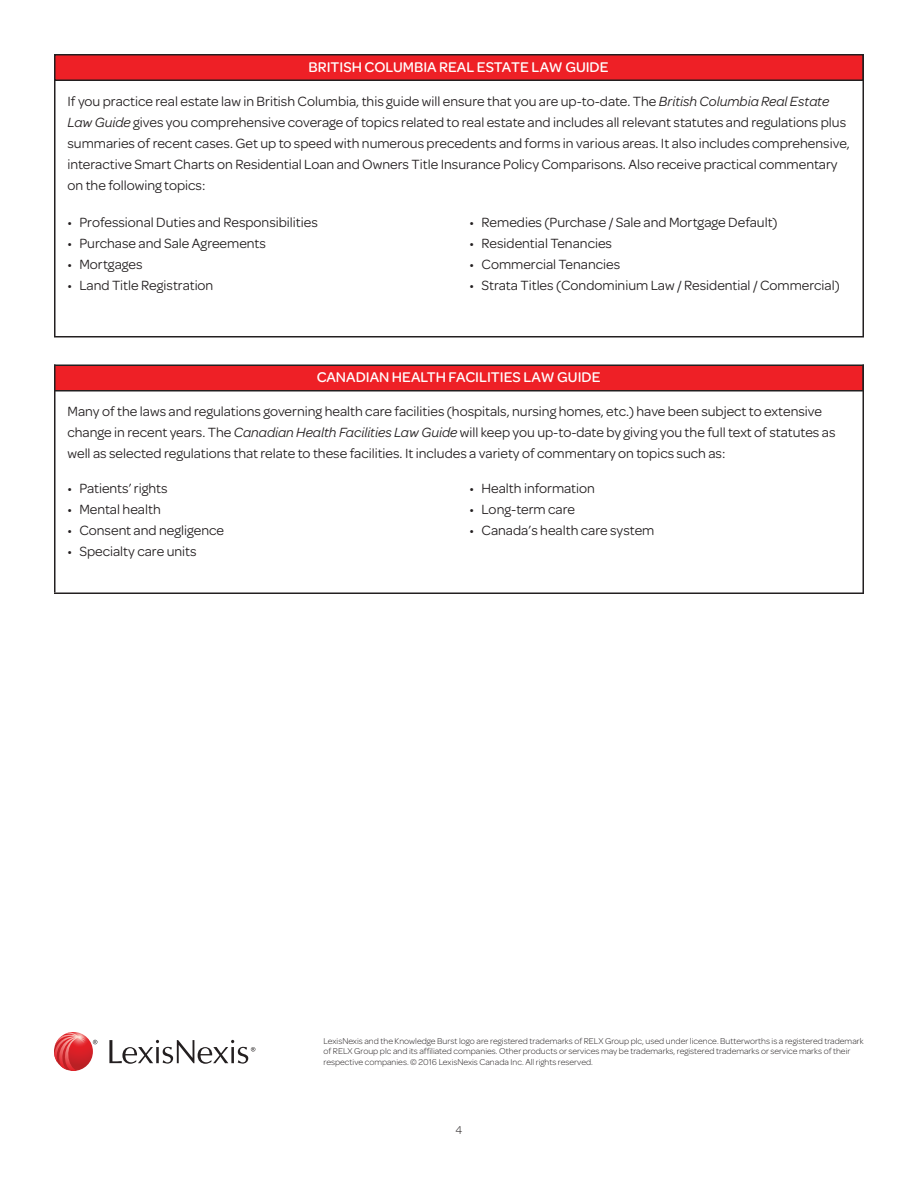
<style>
.page{position:relative;width:918px;height:1188px;background:#fff}
.page>*{position:absolute;margin:0;border:0;box-sizing:border-box;transform-origin:0 0}
.t1{font:500 15px "Omnes";color:#fff}
.t2{font:14.25px/21px "Omnes";color:#231f20}
.t3{font:300 12px "Omnes";color:#231f20}
.t4{font:300 9px/10.8px "Omnes";color:#231f20}
.s1{font-style:italic}
</style>
<div class="page">
<hr style="left:54px;top:54px;width:2px;height:282px;background:#231f20">
<div style="left:55px;top:55px;width:808px;height:25px;background:#ee2026"></div>
<div style="left:54px;top:54px;width:810px;height:27px;border:2px solid #231f20"></div>
<hr style="left:862px;top:54px;width:2px;height:283px;background:#231f20">
<hr style="left:54px;top:336px;width:810px;height:2px;background:#231f20">
<hr style="left:54px;top:364px;width:2px;height:228px;background:#231f20">
<div style="left:55px;top:365px;width:808px;height:26px;background:#ee2026"></div>
<div style="left:54px;top:364px;width:810px;height:28px;border:2px solid #231f20"></div>
<hr style="left:862px;top:364px;width:2px;height:229px;background:#231f20">
<hr style="left:54px;top:592px;width:810px;height:2px;background:#231f20">
<svg style="left:93px;top:1040px;width:4px;height:4px"></svg>
<svg style="left:109px;top:1040px;width:146px;height:24px"></svg>
<svg style="left:54px;top:1032px;width:39px;height:39px"></svg>
<svg style="left:54px;top:1032px;width:32px;height:39px"></svg>
<p class="t1" style="left:309px;top:57px;width:301px">BRITISH COLUMBIA REAL ESTATE LAW GUIDE</p>
<p class="t2" style="left:68px;top:90px;width:784px">If you practice real estate law in British Columbia, this guide will ensure that you are up-to-date. The <span class="s1">British Columbia Real Estate Law Guide</span> gives you comprehensive coverage of topics related to real estate and includes all relevant statutes and regulations plus summaries of recent cases. Get up to speed with numerous precedents and forms in various areas. It also includes comprehensive, interactive Smart Charts on Residential Loan and Owners Title Insurance Policy Comparisons. Also receive practical commentary on the following topics:</p>
<p class="t2" style="left:68px;top:211px;width:252px">• Professional Duties and Responsibilities</p>
<p class="t2" style="left:68px;top:232px;width:200px">• Purchase and Sale Agreements</p>
<p class="t2" style="left:68px;top:253px;width:77px">• Mortgages</p>
<p class="t2" style="left:68px;top:274px;width:147px">• Land Title Registration</p>
<p class="t2" style="left:470px;top:211px;width:309px">• Remedies (Purchase / Sale and Mortgage Default)</p>
<p class="t2" style="left:470px;top:232px;width:144px">• Residential Tenancies</p>
<p class="t2" style="left:470px;top:253px;width:152px">• Commercial Tenancies</p>
<p class="t2" style="left:470px;top:274px;width:372px">• Strata Titles (Condominium Law / Residential / Commercial)</p>
<p class="t1" style="left:317px;top:367px;width:285px">CANADIAN HEALTH FACILITIES LAW GUIDE</p>
<p class="t2" style="left:68px;top:400px;width:770px">Many of the laws and regulations governing health care facilities (hospitals, nursing homes, etc.) have been subject to extensive change in recent years. The <span class="s1">Canadian Health Facilities Law Guide</span> will keep you up-to-date by giving you the full text of statutes as well as selected regulations that relate to these facilities. It includes a variety of commentary on topics such as:</p>
<p class="t2" style="left:68px;top:477px;width:102px">• Patients’ rights</p>
<p class="t2" style="left:68px;top:498px;width:95px">• Mental health</p>
<p class="t2" style="left:68px;top:519px;width:158px">• Consent and negligence</p>
<p class="t2" style="left:68px;top:540px;width:131px">• Specialty care units</p>
<p class="t2" style="left:470px;top:477px;width:127px">• Health information</p>
<p class="t2" style="left:470px;top:498px;width:107px">• Long-term care</p>
<p class="t2" style="left:470px;top:519px;width:186px">• Canada’s health care system</p>
<p class="t4" style="left:324px;top:1035px;width:542px">LexisNexis and the Knowledge Burst logo are registered trademarks of RELX Group plc, used under licence. Butterworths is a registered trademark of RELX Group plc and its affiliated companies. Other products or services may be trademarks, registered trademarks or service marks of their respective companies. © 2016 LexisNexis Canada Inc. All rights reserved.</p>
<p class="t3" style="left:456px;top:1122px;width:8px">4</p>
</div>
